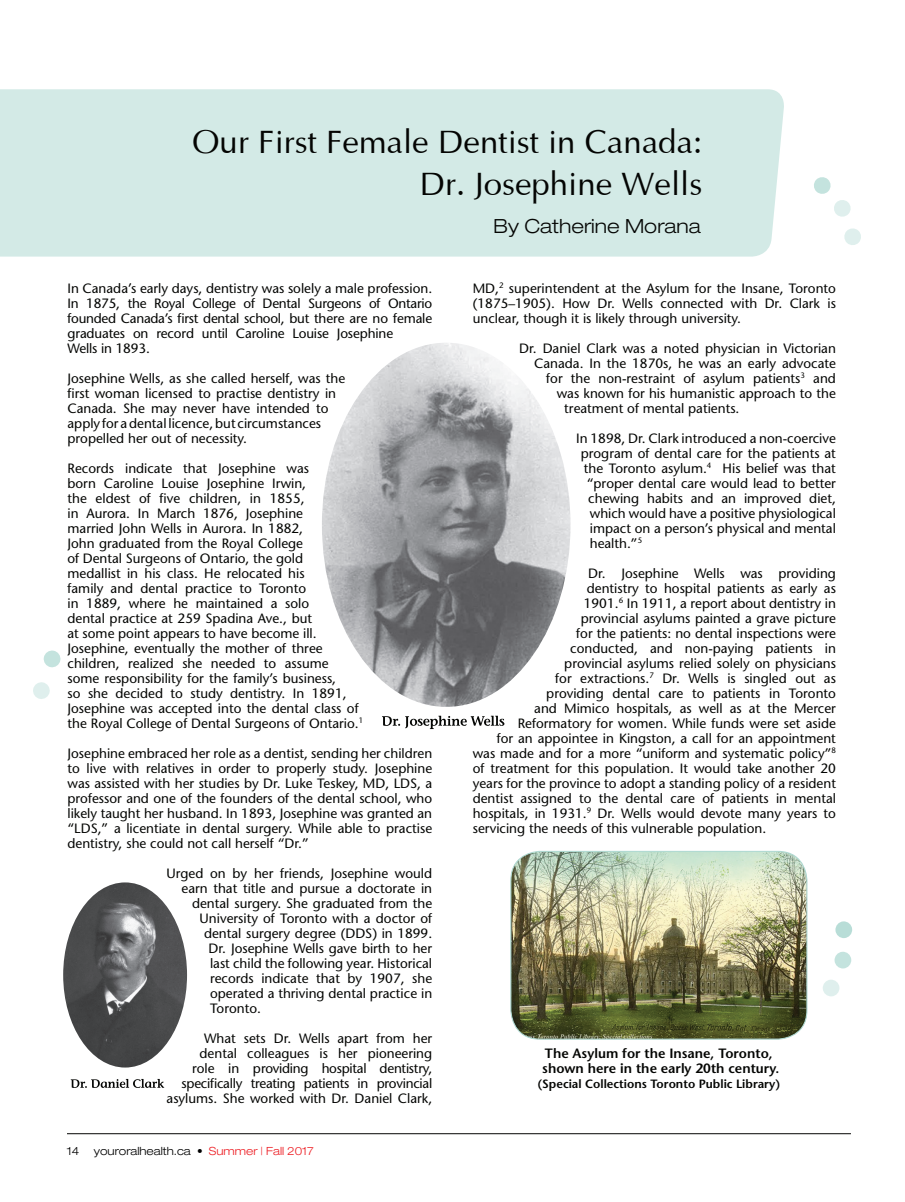
<style>
.page{position:relative;width:905px;height:1202px;background:#fff}
.page>*{position:absolute;margin:0;border:0;box-sizing:border-box;transform-origin:0 0}
.t1{font:33px/42px "Optima";color:#040503;text-align:right}
.t2{font:300 expanded 19.5px "Helvetica Neue";color:#040503}
.t3{font:13.5px/15px "Stone Sans";color:#040503}
.t4{font:600 13.5px/15px "Stone Sans";color:#040503}
.t5{font:600 12px "Stone Sans";color:#040503}
.t6{font:300 expanded 11.25px "Helvetica Neue";color:#000}
.s1{color:#ed1f25}
</style>
<div class="page">
<hr style="left:67px;top:1133px;width:783px;height:1px;background:#040503">
<div style="left:0;top:89px;width:784px;height:167px;background:#d3eae6"></div>
<img style="left:512px;top:852px;width:294px;height:187px">
<div style="left:510px;top:850px;width:297px;height:189px;border:1px solid #afd9d2;border-radius:29px"></div>
<img style="left:322px;top:343px;width:248px;height:364px">
<div style="left:822px;top:979px;width:17px;height:17px;background:#dfefed;border-radius:50%"></div>
<div style="left:835px;top:921px;width:17px;height:17px;background:#b8ddd7;border-radius:50%"></div>
<div style="left:834px;top:951px;width:17px;height:17px;background:#c4e3de;border-radius:50%"></div>
<svg style="left:844px;top:228px;width:17px;height:17px"></svg>
<svg style="left:814px;top:177px;width:37px;height:40px"></svg>
<svg style="left:43px;top:650px;width:18px;height:18px"></svg>
<svg style="left:33px;top:682px;width:17px;height:17px"></svg>
<img style="left:63px;top:882px;width:124px;height:185px">
<svg style="left:71px;top:1078px;width:93px;height:9px"></svg>
<svg style="left:382px;top:715px;width:122px;height:14px"></svg>
<h1 class="t1" style="left:192px;top:118px;width:511px">Our First Female Dentist in Canada:<br>Dr. Josephine Wells</h1>
<h2 class="t2" style="left:493px;top:214px;width:208px">By Catherine Morana</h2>
<p class="t3" style="left:68px;top:280px;width:366px">In Canada’s early days, dentistry was solely a male profession.<br>In 1875, the Royal College of Dental Surgeons of Ontario founded Canada’s first dental school, but there are no female graduates on record until Caroline Louise Josephine<br>Wells in 1893.</p>
<p class="t3" style="left:68px;top:370px;width:279px">Josephine Wells, as she called herself, was the first woman licensed to practise dentistry in Canada. She may never have intended to apply for a dental licence, but circumstances propelled her out of necessity.</p>
<p class="t3" style="left:68px;top:460px;width:297px">Records indicate that Josephine was<br>born Caroline Louise Josephine Irwin,<br>the eldest of five children, in 1855,<br>in Aurora. In March 1876, Josephine<br>married John Wells in Aurora. In 1882,<br>John graduated from the Royal College<br>of Dental Surgeons of Ontario, the gold<br>medallist in his class. He relocated his<br>family and dental practice to Toronto<br>in 1889, where he maintained a solo<br>dental practice at 259 Spadina Ave., but<br>at some point appears to have become ill.<br>Josephine, eventually the mother of three children, realized she needed to assume some responsibility for the family’s business,<br>so she decided to study dentistry. In 1891, Josephine was accepted into the dental class of the Royal College of Dental Surgeons of Ontario.<sup>1</sup></p>
<p class="t3" style="left:68px;top:745px;width:366px;text-align:justify">Josephine embraced her role as a dentist, sending her children to live with relatives in order to properly study. Josephine was assisted with her studies by Dr. Luke Teskey, MD, LDS, a professor and one of the founders of the dental school, who likely taught her husband. In 1893, Josephine was granted an “LDS,” a licentiate in dental surgery. While able to practise dentistry, she could not call herself “Dr.”</p>
<p class="t3" style="left:166px;top:865px;width:267px">Urged on by her friends, Josephine would</p>
<p class="t3" style="left:181px;top:880px;width:252px">earn that title and pursue a doctorate in</p>
<p class="t3" style="left:192px;top:895px;width:242px">dental surgery. She graduated from the</p>
<p class="t3" style="left:200px;top:910px;width:234px">University of Toronto with a doctor of</p>
<p class="t3" style="left:204px;top:925px;width:230px">dental surgery degree (DDS) in 1899.</p>
<p class="t3" style="left:208px;top:940px;width:225px">Dr. Josephine Wells gave birth to her</p>
<p class="t3" style="left:210px;top:955px;width:223px">last child the following year. Historical</p>
<p class="t3" style="left:210px;top:970px;width:223px">records indicate that by 1907, she</p>
<p class="t3" style="left:210px;top:985px;width:224px">operated a thriving dental practice in</p>
<p class="t3" style="left:210px;top:1000px;width:52px">Toronto.</p>
<p class="t3" style="left:166px;top:1030px;width:267px;text-align:right">What sets Dr. Wells apart from her dental colleagues is her pioneering<br>role in providing hospital dentistry, specifically treating patients in provincial asylums. She worked with Dr. Daniel Clark,</p>
<p class="t6" style="left:67px;top:1144px;width:14px">14</p>
<p class="t6" style="left:94px;top:1144px;width:222px">youroralhealth.ca • <span class="s1">Summer | Fall 2017</span></p>
<p class="t3" style="left:472px;top:280px;width:365px;text-align:justify">MD,<sup>2</sup> superintendent at the Asylum for the Insane, Toronto (1875–1905). How Dr. Wells connected with Dr. Clark is unclear, though it is likely through university.</p>
<p class="t3" style="left:519px;top:340px;width:318px">Dr. Daniel Clark was a noted physician in Victorian</p>
<p class="t3" style="left:534px;top:355px;width:303px">Canada. In the 1870s, he was an early advocate</p>
<p class="t3" style="left:546px;top:370px;width:291px">for the non-restraint of asylum patients<sup>3</sup> and</p>
<p class="t3" style="left:557px;top:385px;width:281px">was known for his humanistic approach to the</p>
<p class="t3" style="left:564px;top:400px;width:177px">treatment of mental patients.</p>
<p class="t3" style="left:576px;top:430px;width:261px">In 1898, Dr. Clark introduced a non-coercive</p>
<p class="t3" style="left:581px;top:445px;width:257px">program of dental care for the patients at</p>
<p class="t3" style="left:584px;top:460px;width:253px">the Toronto asylum.<sup>4</sup> His belief was that</p>
<p class="t3" style="left:586px;top:475px;width:251px">“proper dental care would lead to better</p>
<p class="t3" style="left:588px;top:490px;width:249px">chewing habits and an improved diet,</p>
<p class="t3" style="left:589px;top:505px;width:248px">which would have a positive physiological</p>
<p class="t3" style="left:589px;top:520px;width:247px">impact on a person’s physical and mental</p>
<p class="t3" style="left:589px;top:535px;width:54px">health.”<sup>5</sup></p>
<p class="t3" style="left:588px;top:565px;width:249px">Dr. Josephine Wells was providing</p>
<p class="t3" style="left:586px;top:580px;width:251px">dentistry to hospital patients as early as</p>
<p class="t3" style="left:584px;top:595px;width:254px">1901.<sup>6</sup> In 1911, a report about dentistry in</p>
<p class="t3" style="left:580px;top:610px;width:256px">provincial asylums painted a grave picture</p>
<p class="t3" style="left:576px;top:625px;width:261px">for the patients: no dental inspections were</p>
<p class="t3" style="left:570px;top:640px;width:267px">conducted, and non-paying patients in</p>
<p class="t3" style="left:564px;top:655px;width:273px">provincial asylums relied solely on physicians</p>
<p class="t3" style="left:555px;top:670px;width:282px">for extractions.<sup>7</sup> Dr. Wells is singled out as</p>
<p class="t3" style="left:546px;top:685px;width:291px">providing dental care to patients in Toronto</p>
<p class="t3" style="left:534px;top:700px;width:303px">and Mimico hospitals, as well as at the Mercer</p>
<p class="t3" style="left:518px;top:715px;width:319px">Reformatory for women. While funds were set aside</p>
<p class="t3" style="left:496px;top:730px;width:340px">for an appointee in Kingston, a call for an appointment</p>
<p class="t3" style="left:472px;top:745px;width:365px">was made and for a more “uniform and systematic policy”<sup>8</sup></p>
<p class="t3" style="left:472px;top:760px;width:364px">of treatment for this population. It would take another 20</p>
<p class="t3" style="left:472px;top:775px;width:365px">years for the province to adopt a standing policy of a resident</p>
<p class="t3" style="left:472px;top:790px;width:365px">dentist assigned to the dental care of patients in mental</p>
<p class="t3" style="left:472px;top:805px;width:365px">hospitals, in 1931.<sup>9</sup> Dr. Wells would devote many years to</p>
<p class="t3" style="left:472px;top:820px;width:295px">servicing the needs of this vulnerable population.</p>
<p class="t4" style="left:542px;top:1045px;width:239px">The Asylum for the Insane, Toronto, shown here in the early 20th century.</p>
<p class="t5" style="left:537px;top:1076px;width:244px">(Special Collections Toronto Public Library)</p>
</div>
